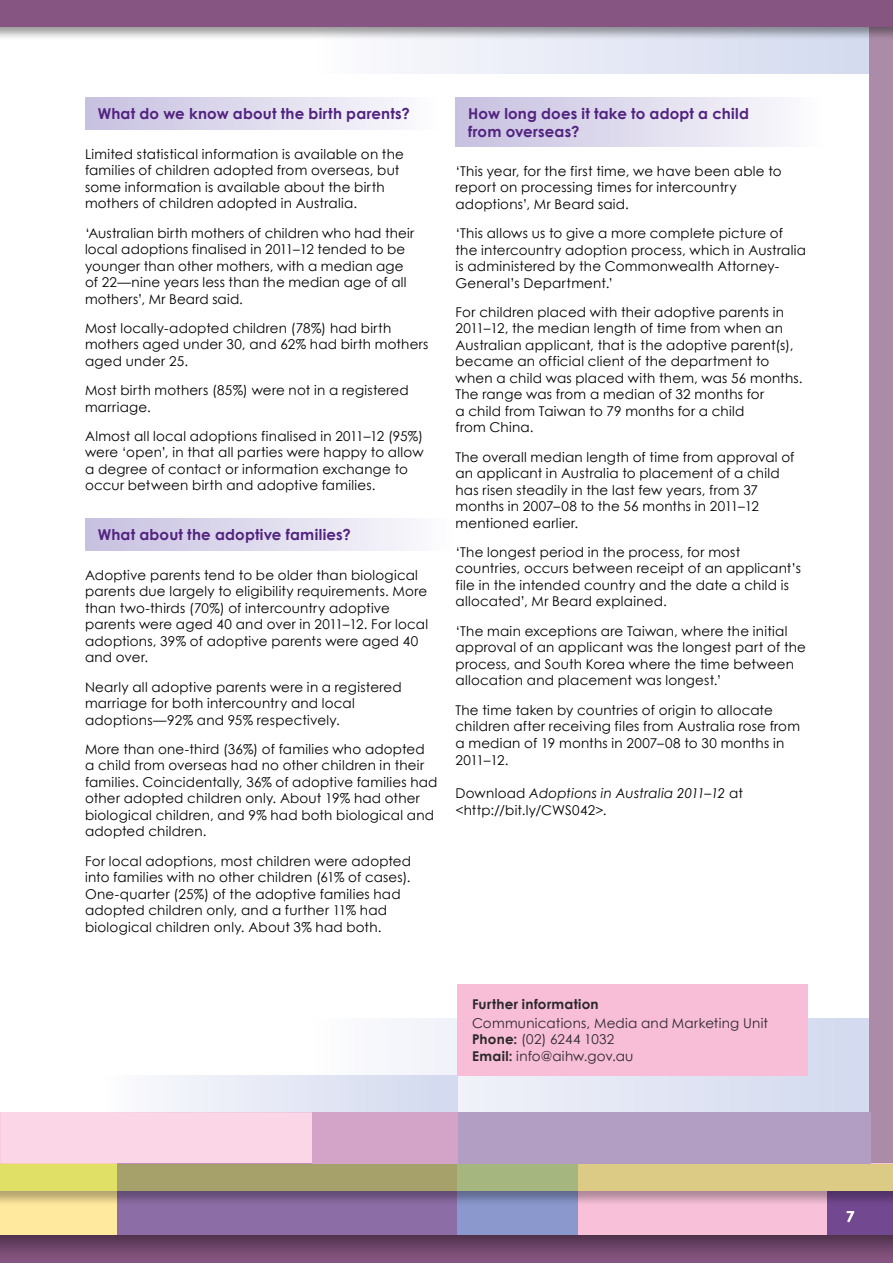
<style>
.page{position:relative;width:893px;height:1263px;background:#fff}
.page>*{position:absolute;margin:0;border:0;box-sizing:border-box;transform-origin:0 0}
.t1{font:700 15px/18px "Century Gothic";letter-spacing:.01em;color:#522380}
.t2{font:700 15px "Century Gothic";color:#fff}
.t3{font:13.5px/16.5px "Century Gothic";letter-spacing:.015em;color:#000}
.t4{font:13.5px/16.5px "Century Gothic";letter-spacing:.02em;color:#292829}
.t5{font:700 13.5px "Century Gothic";letter-spacing:.025em;color:#292829}
.s1{font-style:italic}
.s2{font-weight:700}
</style>
<div class="page">
<div style="left:0;top:0;width:889px;height:74px;background:linear-gradient(to right,#fff,#d6dcef)"></div>
<div style="left:0;top:1018px;width:879px;height:93px;background:linear-gradient(to right,#fff,#d6dcef)"></div>
<div style="left:0;top:1076px;width:457px;height:36px;background:linear-gradient(to right,#fff,#d3d9ee)"></div>
<div style="left:869px;top:16px;width:24px;height:1247px;background:#ac8ba8"></div>
<div style="left:495px;top:1164px;width:398px;height:99px;background:#f8c1d9"></div>
<div style="left:828px;top:1191px;width:65px;height:46px;background:#724891"></div>
<div style="left:0;top:1164px;width:118px;height:99px;background:#ffe99e"></div>
<div style="left:403px;top:1164px;width:175px;height:99px;background:#8a98cd"></div>
<div style="left:117px;top:1164px;width:340px;height:99px;background:#8d6da6"></div>
<div style="left:0;top:1233px;width:893px;height:30px;background:#000;opacity:.49"></div>
<div style="left:0;top:1163px;width:893px;height:43px;background:#000;opacity:.6"></div>
<svg style="left:0;top:1164px;width:893px;height:27px;background:#c0bb75"></svg>
<div style="left:85px;top:98px;width:359px;height:32px;background:linear-gradient(to right,#c6c0e0,#fdfcfe)"></div>
<div style="left:85px;top:519px;width:373px;height:32px;background:linear-gradient(to right,#c6c0e0,#fdfdfe)"></div>
<div style="left:455px;top:98px;width:373px;height:49px;background:linear-gradient(to right,#c6c0e0,#fdfcfe)"></div>
<div style="left:457px;top:984px;width:351px;height:92px;background:#f8bdd7"></div>
<div style="left:312px;top:1112px;width:559px;height:52px;background:#b29dc3"></div>
<svg style="left:0;top:1112px;width:457px;height:52px;background:#edc5db"></svg>
<div style="left:0;top:0;width:893px;height:40px;background:#000;opacity:.4"></div>
<div style="left:0;top:0;width:893px;height:26px;background:#875582"></div>
<p class="t1" style="left:98px;top:104px;width:314px">What do we know about the birth parents?</p>
<p class="t3" style="left:85px;top:146px;width:320px">Limited statistical information is available on the families of children adopted from overseas, but some information is available about the birth mothers of children adopted in Australia.</p>
<p class="t3" style="left:85px;top:224px;width:331px">‘Australian birth mothers of children who had their local adoptions finalised in 2011–12 tended to be younger than other mothers, with a median age of 22—nine years less than the median age of all mothers’, Mr Beard said.</p>
<p class="t3" style="left:85px;top:320px;width:345px">Most locally-adopted children (78%) had birth mothers aged under 30, and 62% had birth mothers aged under 25.</p>
<p class="t3" style="left:85px;top:382px;width:325px">Most birth mothers (85%) were not in a registered marriage.</p>
<p class="t3" style="left:85px;top:428px;width:340px">Almost all local adoptions finalised in 2011–12 (95%) were ‘open’, in that all parties were happy to allow a degree of contact or information exchange to occur between birth and adoptive families.</p>
<p class="t1" style="left:98px;top:525px;width:255px">What about the adoptive families?</p>
<p class="t3" style="left:85px;top:566px;width:344px">Adoptive parents tend to be older than biological parents due largely to eligibility requirements. More than two-thirds (70%) of intercountry adoptive parents were aged 40 and over in 2011–12. For local adoptions, 39% of adoptive parents were aged 40 and over.</p>
<p class="t3" style="left:85px;top:678px;width:318px">Nearly all adoptive parents were in a registered marriage for both intercountry and local adoptions—92% and 95% respectively.</p>
<p class="t3" style="left:85px;top:740px;width:354px">More than one-third (36%) of families who adopted<br>a child from overseas had no other children in their families. Coincidentally, 36% of adoptive families had other adopted children only. About 19% had other biological children, and 9% had both biological and adopted children.</p>
<p class="t3" style="left:85px;top:852px;width:328px">For local adoptions, most children were adopted into families with no other children (61% of cases).<br>One-quarter (25%) of the adoptive families had adopted children only, and a further 11% had biological children only. About 3% had both.</p>
<p class="t1" style="left:468px;top:104px;width:282px">How long does it take to adopt a child from overseas?</p>
<p class="t3" style="left:455px;top:163px;width:328px">‘This year, for the first time, we have been able to report on processing times for intercountry adoptions’, Mr Beard said.</p>
<p class="t3" style="left:455px;top:225px;width:352px">‘This allows us to give a more complete picture of the intercountry adoption process, which in Australia is administered by the Commonwealth Attorney-General’s Department.’</p>
<p class="t3" style="left:455px;top:304px;width:349px">For children placed with their adoptive parents in 2011–12, the median length of time from when an Australian applicant, that is the adoptive parent(s), became an official client of the department to when a child was placed with them, was 56 months.<br>The range was from a median of 32 months for<br>a child from Taiwan to 79 months for a child<br>from China.</p>
<p class="t3" style="left:455px;top:448px;width:340px">The overall median length of time from approval of an applicant in Australia to placement of a child has risen steadily in the last few years, from 37 months in 2007–08 to the 56 months in 2011–12 mentioned earlier.</p>
<p class="t3" style="left:455px;top:544px;width:347px">‘The longest period in the process, for most countries, occurs between receipt of an applicant’s file in the intended country and the date a child is allocated’, Mr Beard explained.</p>
<p class="t3" style="left:455px;top:622px;width:352px">‘The main exceptions are Taiwan, where the initial approval of an applicant was the longest part of the process, and South Korea where the time between allocation and placement was longest.’</p>
<p class="t3" style="left:455px;top:701px;width:346px">The time taken by countries of origin to allocate children after receiving files from Australia rose from a median of 19 months in 2007–08 to 30 months in 2011–12.</p>
<p class="t3" style="left:455px;top:784px;width:289px;line-height:17.1px">Download <span class="s1">Adoptions in Australia 2011–12</span> at &lt;http://bit.ly/CWS042&gt;.</p>
<p class="t5" style="left:472px;top:994px;width:128px">Further information</p>
<p class="t4" style="left:472px;top:1014px;width:298px">Communications, Media and Marketing Unit<br><span class="s2">Phone:</span> (02) 6244 1032<br><span class="s2">Email:</span> info@aihw.gov.au</p>
<p class="t2" style="left:846px;top:1205px;width:10px">7</p>
</div>
